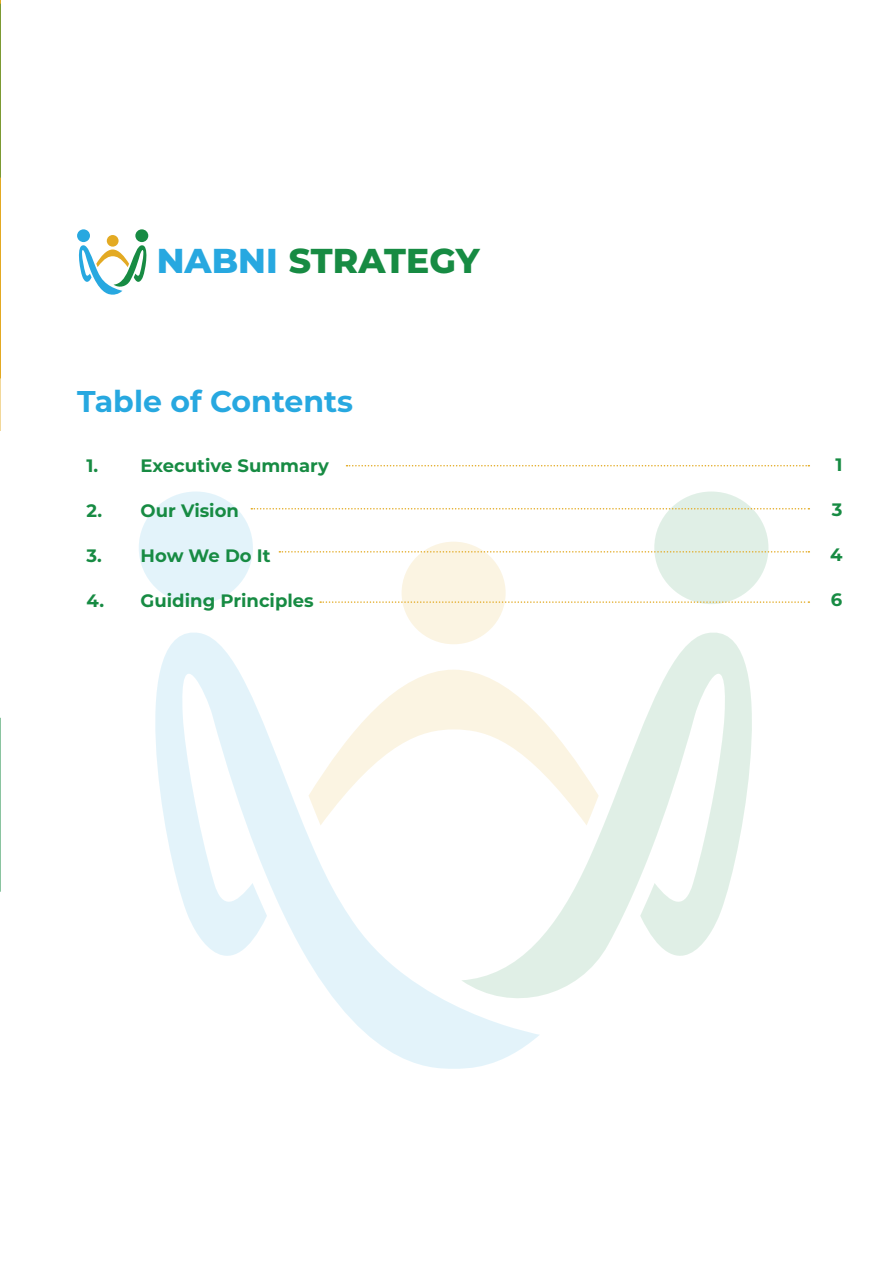
<style>
.page{position:relative;width:894px;height:1264px;background:#fff}
.page>*{position:absolute;margin:0;border:0;box-sizing:border-box;transform-origin:0 0}
.t1{font:800 34.5px "Montserrat";color:#178b43}
.t2{font:700 30px "Montserrat";color:#27a8e0}
.t3{font:700 18px "Montserrat";color:#178b43}
.s1{color:#27a8e0}
</style>
<div class="page">
<svg style="left:0;top:1px;width:1px;height:891px"></svg>
<div style="left:139px;top:491px;width:114px;height:113px;background:#e3f3fa;border-radius:50%"></div>
<div style="left:654px;top:491px;width:114px;height:113px;background:#e0efe6;border-radius:50%"></div>
<div style="left:402px;top:542px;width:104px;height:102px;background:#fbf4e2;border-radius:50%"></div>
<svg style="left:155px;top:619px;width:384px;height:450px"></svg>
<svg style="left:461px;top:619px;width:291px;height:396px"></svg>
<svg style="left:347px;top:465px;width:462px;height:1px"></svg>
<svg style="left:320px;top:601px;width:489px;height:2px"></svg>
<svg style="left:251px;top:508px;width:558px;height:1px"></svg>
<svg style="left:279px;top:551px;width:530px;height:2px"></svg>
<div style="left:77px;top:229px;width:13px;height:13px;background:#27a8e0;border-radius:50%"></div>
<div style="left:135px;top:229px;width:13px;height:13px;background:#178b43;border-radius:50%"></div>
<div style="left:107px;top:235px;width:12px;height:12px;background:#e3aa23;border-radius:50%"></div>
<svg style="left:78px;top:244px;width:69px;height:51px"></svg>
<p class="t1" style="left:157px;top:236px;width:324px"><span class="s1">NABNI</span> STRATEGY</p>
<p class="t2" style="left:77px;top:379px;width:278px">Table of Contents</p>
<p class="t3" style="left:87px;top:453px;width:244px">1. Executive Summary</p>
<p class="t3" style="left:87px;top:498px;width:154px">2. Our Vision</p>
<p class="t3" style="left:87px;top:543px;width:185px">3. How We Do It</p>
<p class="t3" style="left:87px;top:588px;width:229px">4. Guiding Principles</p>
<p class="t3" style="left:835px;top:452px;width:9px">1</p>
<p class="t3" style="left:832px;top:497px;width:12px">3</p>
<p class="t3" style="left:830px;top:542px;width:14px">4</p>
<p class="t3" style="left:831px;top:587px;width:13px">6</p>
</div>
